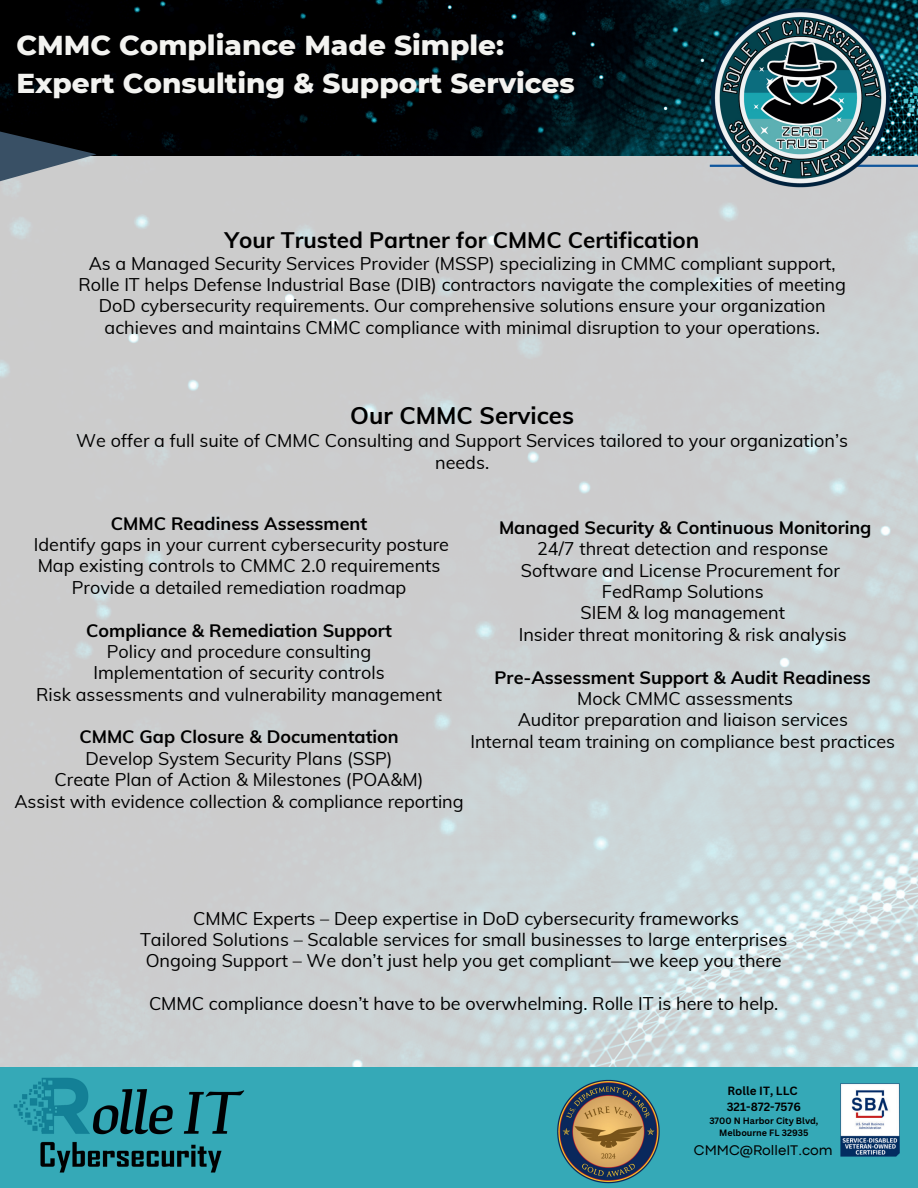
<style>
.page{position:relative;width:918px;height:1188px;background:#fff}
.page>*{position:absolute;margin:0;border:0;box-sizing:border-box;transform-origin:0 0}
.t1{font:800 27.9px/38.2px "Montserrat";color:#f3f3f0}
.t2{font:700 24px "Muli";color:#000}
.t3{font:700 22.5px "Muli";color:#000}
.t4{font:18px/21.3px "Muli";color:#000;text-align:center}
.t5{font:700 18px "Muli";color:#000}
.t6{font:14.55px "Codec Pro";color:#000}
.t7{font:700 11.7px/16px "Canva Sans";color:#000}
.t8{font:700 9px/12.1px "Canva Sans";color:#000;text-align:center}
</style>
<div class="page">
<img style="left:0;top:156px;width:918px;height:912px">
<img style="left:0;top:0;width:918px;height:156px">
<div style="left:0;top:1068px;width:918px;height:120px;background:#35a9b7"></div>
<svg style="left:0;top:127px;width:97px;height:59px;background:#566069"></svg>
<img style="left:841px;top:1084px;width:58px;height:73px">
<img style="left:14px;top:1078px;width:231px;height:95px">
<hr style="left:710px;top:165px;width:208px;height:2px;background:#0f569d">
<img style="left:899px;top:62px;width:19px;height:103px">
<img style="left:557px;top:1079px;width:103px;height:105px">
<img style="left:703px;top:0;width:194px;height:192px">
<h1 class="t1" style="left:17px;top:24px;width:560px">CMMC Compliance Made Simple:<br>Expert Consulting &amp; Support Services</h1>
<p class="t3" style="left:225px;top:224px;width:476px">Your Trusted Partner for CMMC Certification</p>
<p class="t4" style="left:79px;top:252px;width:769px">As a Managed Security Services Provider (MSSP) specializing in CMMC compliant support, Rolle IT helps Defense Industrial Base (DIB) contractors navigate the complexities of meeting DoD cybersecurity requirements. Our comprehensive solutions ensure your organization achieves and maintains CMMC compliance with minimal disruption to your operations.</p>
<h2 class="t2" style="left:350px;top:398px;width:225px">Our CMMC Services</h2>
<p class="t4" style="left:76px;top:429px;width:773px">We offer a full suite of CMMC Consulting and Support Services tailored to your organization’s needs.</p>
<p class="t5" style="left:111px;top:510px;width:258px">CMMC Readiness Assessment</p>
<p class="t4" style="left:34px;top:533px;width:417px">Identify gaps in your current cybersecurity posture<br>Map existing controls to CMMC 2.0 requirements<br>Provide a detailed remediation roadmap</p>
<p class="t5" style="left:86px;top:617px;width:307px">Compliance &amp; Remediation Support</p>
<p class="t4" style="left:36px;top:640px;width:407px">Policy and procedure consulting<br>Implementation of security controls<br>Risk assessments and vulnerability management</p>
<p class="t5" style="left:79px;top:724px;width:321px">CMMC Gap Closure &amp; Documentation</p>
<p class="t4" style="left:14px;top:747px;width:451px">Develop System Security Plans (SSP)<br>Create Plan of Action &amp; Milestones (POA&amp;M)<br>Assist with evidence collection &amp; compliance reporting</p>
<p class="t5" style="left:499px;top:514px;width:374px">Managed Security &amp; Continuous Monitoring</p>
<p class="t4" style="left:519px;top:537px;width:330px">24/7 threat detection and response<br>Software and License Procurement for<br>FedRamp Solutions<br>SIEM &amp; log management<br>Insider threat monitoring &amp; risk analysis</p>
<p class="t5" style="left:495px;top:664px;width:378px">Pre-Assessment Support &amp; Audit Readiness</p>
<p class="t4" style="left:470px;top:687px;width:426px">Mock CMMC assessments<br>Auditor preparation and liaison services<br>Internal team training on compliance best practices</p>
<p class="t4" style="left:140px;top:907px;width:649px">CMMC Experts – Deep expertise in DoD cybersecurity frameworks<br>Tailored Solutions – Scalable services for small businesses to large enterprises<br>Ongoing Support – We don’t just help you get compliant—we keep you there</p>
<p class="t4" style="left:149px;top:992px;width:631px">CMMC compliance doesn’t have to be overwhelming. Rolle IT is here to help.</p>
<p class="t7" style="left:727px;top:1083px;width:76px">Rolle IT, LLC<br>321-872-7576</p>
<p class="t8" style="left:709px;top:1115px;width:111px">3700 N Harbor City Blvd,<br>Melbourne FL 32935</p>
<p class="t6" style="left:694px;top:1141px;width:140px">CMMC@RolleIT.com</p>
</div>
